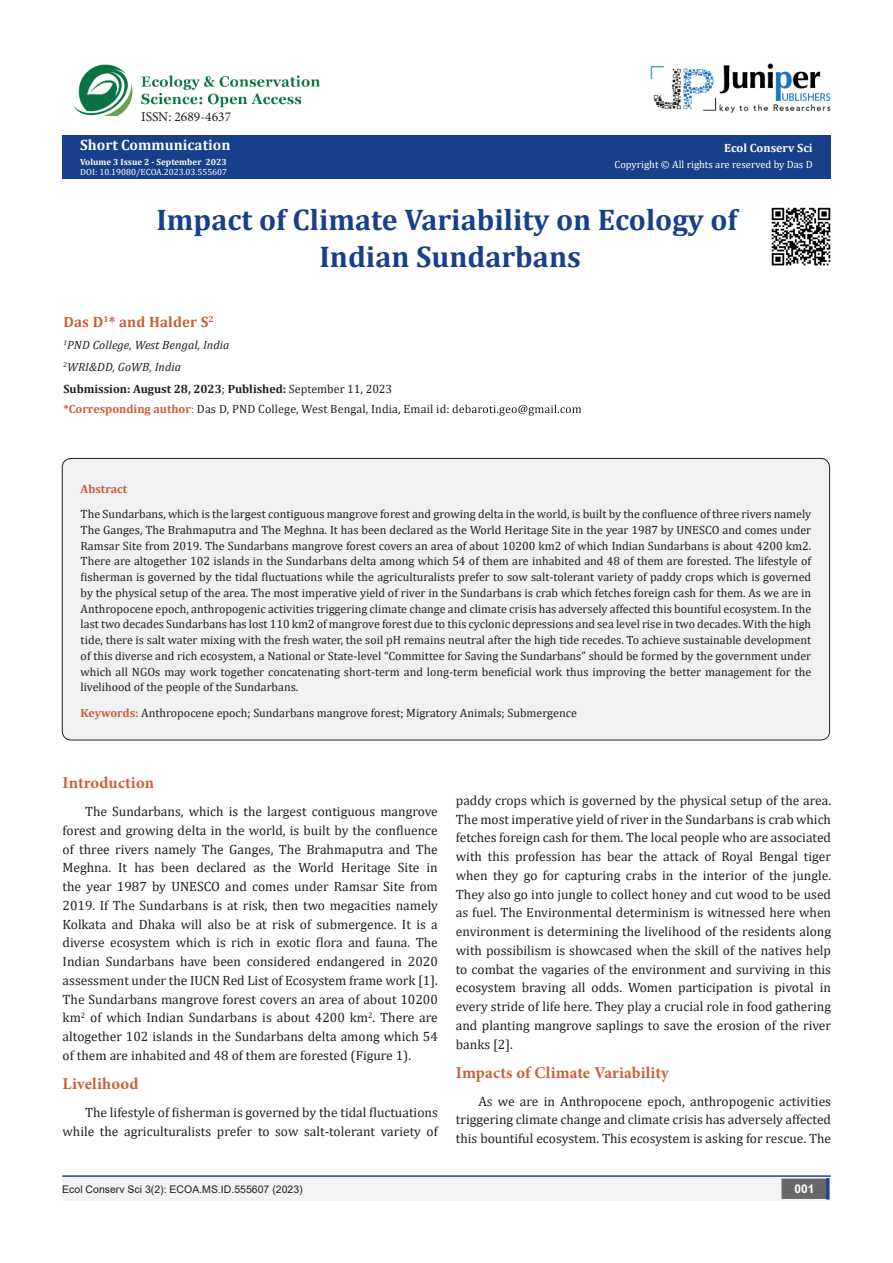
<style>
.page{position:relative;width:893px;height:1263px;background:#fff}
.page>*{position:absolute;margin:0;border:0;box-sizing:border-box;transform-origin:0 0}
.t1{font:700 30px/37.5px "Cambria";color:#183f89;text-align:center}
.t2{font:700 16.5px "Minion Pro";letter-spacing:.01em;color:#ca5f37}
.t3{font:700 15px "Cambria";color:#fcfcfc}
.t4{font:700 15px "Cambria";letter-spacing:.01em;color:#ca5f37}
.t5{font:13.5px/18.8px "Cambria";color:#231f20;text-align:justify}
.t6{font:13.5px "Minion Pro";color:#231f20}
.t7{font:12px/15.8px "Cambria";color:#231f20;text-align:justify}
.t8{font:700 12px "Cambria";color:#231f20}
.t9{font:italic 12px "Cambria";letter-spacing:.01em;color:#231f20}
.t10{font:700 12px "Cambria";color:#fffefc}
.t11{font:700 12px "Cambria";color:#ca5f37}
.t12{font:700 12px "Arial";color:#fff}
.t13{font:10.5px "Arial";color:#231f20}
.t14{font:10.5px "Cambria";color:#fffefc}
.t15{font:9px "Cambria";color:#fff}
.t16{font:700 9px "Cambria";color:#fcfcfc}
.s1{font-weight:400}
.s2{font-weight:700;color:#ca5f37}
.s3{color:#ca5f37}
</style>
<div class="page">
<div style="left:62px;top:135px;width:769px;height:43px;background:#183f89"></div>
<svg style="left:453px;top:405px;width:128px;height:11px"></svg>
<img style="left:651px;top:63px;width:180px;height:50px">
<hr style="left:62px;top:1175px;width:769px;height:2px;background:#253f8e">
<div style="left:62px;top:1177px;width:495px;height:24px;background:#f2f3f4"></div>
<div style="left:557px;top:1177px;width:274px;height:24px;background:#f2f3f4"></div>
<div style="left:782px;top:1179px;width:45px;height:19px;background:#68676a"></div>
<div style="left:781px;top:1178px;width:46px;height:21px;border:2px solid #68676a"></div>
<div style="left:826px;top:1178px;width:3px;height:21px;background:#253f8e;border:2px solid #253f8e"></div>
<img style="left:74px;top:64px;width:246px;height:52px">
<div style="left:62px;top:458px;width:768px;height:282px;background:#f0f1f2;border-radius:9px"></div>
<img style="left:771px;top:207px;width:60px;height:59px">
<p class="t6" style="left:141px;top:107px;width:92px">ISSN: 2689-4637</p>
<p class="t3" style="left:80px;top:134px;width:152px">Short Communication</p>
<p class="t16" style="left:80px;top:155px;width:148px">Volume 3 Issue 2 - September 2023</p>
<p class="t15" style="left:80px;top:167px;width:149px">DOI: 10.19080/ECOA.2023.03.555607</p>
<p class="t10" style="left:724px;top:139px;width:90px">Ecol Conserv Sci</p>
<p class="t14" style="left:614px;top:158px;width:200px">Copyright © All rights are reserved by Das D</p>
<p class="t1" style="left:156px;top:200px;width:582px">Impact of Climate Variability on Ecology of<br>Indian Sundarbans</p>
<p class="t4" style="left:63px;top:311px;width:152px">Das D<sup>1</sup>* and Halder S<sup>2</sup></p>
<p class="t9" style="left:63px;top:336px;width:168px"><sup>1</sup>PND College, West Bengal, India</p>
<p class="t9" style="left:63px;top:358px;width:119px"><sup>2</sup>WRI&amp;DD, GoWB, India</p>
<p class="t8" style="left:63px;top:380px;width:330px">Submission: August 28, 2023<span class="s1">;</span> Published: <span class="s1">September 11, 2023</span></p>
<p class="t7" style="left:63px;top:401px;width:388px"><span class="s2">*Corresponding author</span><span class="s3">:</span> Das D, PND College, West Bengal, India, Email id:</p>
<p class="t11" style="left:81px;top:481px;width:48px">Abstract</p>
<p class="t7" style="left:81px;top:506px;width:732px">The Sundarbans, which is the largest contiguous mangrove forest and growing delta in the world, is built by the confluence of three rivers namely The Ganges, The Brahmaputra and The Meghna. It has been declared as the World Heritage Site in the year 1987 by UNESCO and comes under Ramsar Site from 2019. The Sundarbans mangrove forest covers an area of about 10200 km2 of which Indian Sundarbans is about 4200 km2.<br>There are altogether 102 islands in the Sundarbans delta among which 54 of them are inhabited and 48 of them are forested. The lifestyle of fisherman is governed by the tidal fluctuations while the agriculturalists prefer to sow salt-tolerant variety of paddy crops which is governed by the physical setup of the area. The most imperative yield of river in the Sundarbans is crab which fetches foreign cash for them. As we are in Anthropocene epoch, anthropogenic activities triggering climate change and climate crisis has adversely affected this bountiful ecosystem. In the last two decades Sundarbans has lost 110 km2 of mangrove forest due to this cyclonic depressions and sea level rise in two decades. With the high tide, there is salt water mixing with the fresh water, the soil pH remains neutral after the high tide recedes. To achieve sustainable development of this diverse and rich ecosystem, a National or State-level “Committee for Saving the Sundarbans” should be formed by the government under which all NGOs may work together concatenating short-term and long-term beneficial work thus improving the better management for the livelihood of the people of the Sundarbans.</p>
<p class="t7" style="left:81px;top:704px;width:498px"><span class="s2">Keywords:</span> Anthropocene epoch; Sundarbans mangrove forest; Migratory Animals; Submergence</p>
<p class="t2" style="left:63px;top:771px;width:93px">Introduction</p>
<p class="t5" style="left:63px;top:802px;width:377px;text-indent:22px">The Sundarbans, which is the largest contiguous mangrove forest and growing delta in the world, is built by the confluence of three rivers namely The Ganges, The Brahmaputra and The Meghna. It has been declared as the World Heritage Site in the year 1987 by UNESCO and comes under Ramsar Site from 2019. If The Sundarbans is at risk, then two megacities namely Kolkata and Dhaka will also be at risk of submergence. It is a diverse ecosystem which is rich in exotic flora and fauna. The Indian Sundarbans have been considered endangered in 2020 assessment under the IUCN Red List of Ecosystem frame work [1].<br>The Sundarbans mangrove forest covers an area of about 10200 km<sup>2</sup> of which Indian Sundarbans is about 4200 km<sup>2</sup>. There are altogether 102 islands in the Sundarbans delta among which 54 of them are inhabited and 48 of them are forested (Figure 1).</p>
<p class="t2" style="left:63px;top:1072px;width:77px">Livelihood</p>
<p class="t5" style="left:63px;top:1103px;width:377px;text-align:right">The lifestyle of fisherman is governed by the tidal fluctuations while the agriculturalists prefer to sow salt-tolerant variety of</p>
<p class="t5" style="left:456px;top:791px;width:377px">paddy crops which is governed by the physical setup of the area.<br>The most imperative yield of river in the Sundarbans is crab which fetches foreign cash for them. The local people who are associated with this profession has bear the attack of Royal Bengal tiger when they go for capturing crabs in the interior of the jungle.<br>They also go into jungle to collect honey and cut wood to be used as fuel. The Environmental determinism is witnessed here when environment is determining the livelihood of the residents along with possibilism is showcased when the skill of the natives help to combat the vagaries of the environment and surviving in this ecosystem braving all odds. Women participation is pivotal in every stride of life here. They play a crucial role in food gathering and planting mangrove saplings to save the erosion of the river banks [2].</p>
<p class="t2" style="left:456px;top:1061px;width:215px">Impacts of Climate Variability</p>
<p class="t5" style="left:456px;top:1091px;width:377px;text-indent:22px">As we are in Anthropocene epoch, anthropogenic activities triggering climate change and climate crisis has adversely affected this bountiful ecosystem. This ecosystem is asking for rescue. The</p>
<p class="t13" style="left:62px;top:1182px;width:242px">Ecol Conserv Sci 3(2): ECOA.MS.ID.555607 (2023)</p>
<p class="t12" style="left:794px;top:1180px;width:22px">001</p>
</div>
